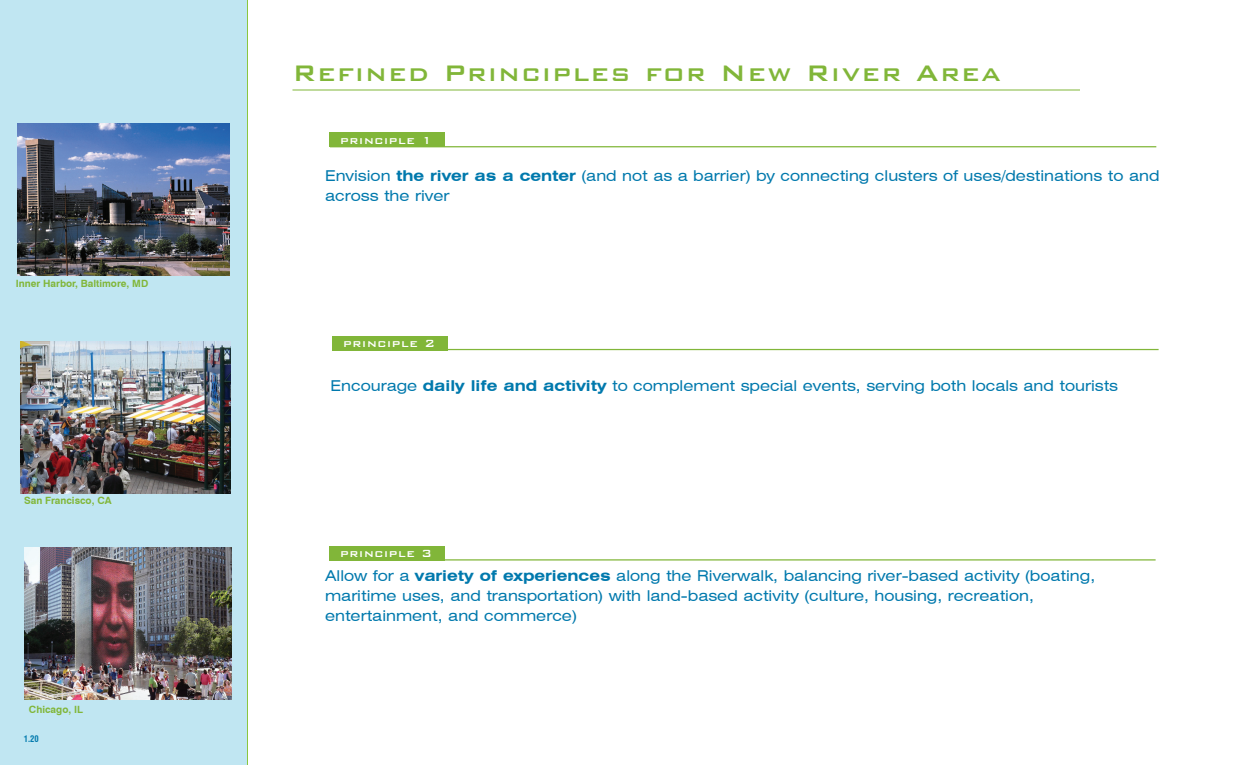
<style>
.page{position:relative;width:1260px;height:765px;background:#fff}
.page>*{position:absolute;margin:0;border:0;box-sizing:border-box;transform-origin:0 0}
.t1{font:500 30px "Bank Gothic BT";letter-spacing:.05em;color:#81b639}
.t2{font:expanded 15px/20px "Swiss 721 BT";color:#0079ad}
.t3{font:500 13.75px "Bank Gothic BT";letter-spacing:.05em;color:#fff}
.t4{font:700 10px "Swiss 721 BT";color:#81b639}
.t5{font:700 condensed 8.75px "Swiss 721 BT";color:#0079ad}
.s1{font-weight:700}
</style>
<div class="page">
<div style="left:0;top:0;width:248px;height:765px;background:#c0e6f2"></div>
<hr style="left:292px;top:90px;width:788px;height:1px;background:#81b639">
<hr style="left:247px;top:0;width:1px;height:765px;background:#8bc63e">
<div style="left:329px;top:133px;width:116px;height:14px;background:#81b639"></div>
<div style="left:332px;top:336px;width:116px;height:14px;background:#81b639"></div>
<div style="left:329px;top:546px;width:116px;height:14px;background:#81b639"></div>
<hr style="left:330px;top:146px;width:826px;height:1px;background:#81b639">
<hr style="left:332px;top:349px;width:827px;height:1px;background:#81b639">
<hr style="left:329px;top:559px;width:827px;height:2px;background:#81b639">
<img style="left:18px;top:124px;width:212px;height:151px">
<img style="left:21px;top:341px;width:209px;height:152px">
<img style="left:24px;top:548px;width:207px;height:151px">
<p class="t4" style="left:16px;top:278px;width:134px">Inner Harbor, Baltimore, MD</p>
<p class="t4" style="left:24px;top:495px;width:89px">San Francisco, CA</p>
<p class="t4" style="left:29px;top:703px;width:56px">Chicago, IL</p>
<p class="t5" style="left:24px;top:734px;width:17px">1.20</p>
<h1 class="t1" style="left:292px;top:57px;width:710px">Refined Principles for New River Area</h1>
<p class="t3" style="left:340px;top:132px;width:93px">principle 1</p>
<p class="t2" style="left:325px;top:165px;width:836px">Envision <span class="s1">the river as a center</span> (and not as a barrier) by connecting clusters of uses/destinations to and across the river</p>
<p class="t3" style="left:343px;top:336px;width:93px">principle 2</p>
<p class="t2" style="left:331px;top:375px;width:789px">Encourage <span class="s1">daily life and activity</span> to complement special events, serving both locals and tourists</p>
<p class="t3" style="left:340px;top:546px;width:93px">principle 3</p>
<p class="t2" style="left:325px;top:565px;width:772px">Allow for a <span class="s1">variety of experiences</span> along the Riverwalk, balancing river-based activity (boating, maritime uses, and transportation) with land-based activity (culture, housing, recreation, entertainment, and commerce)</p>
</div>
